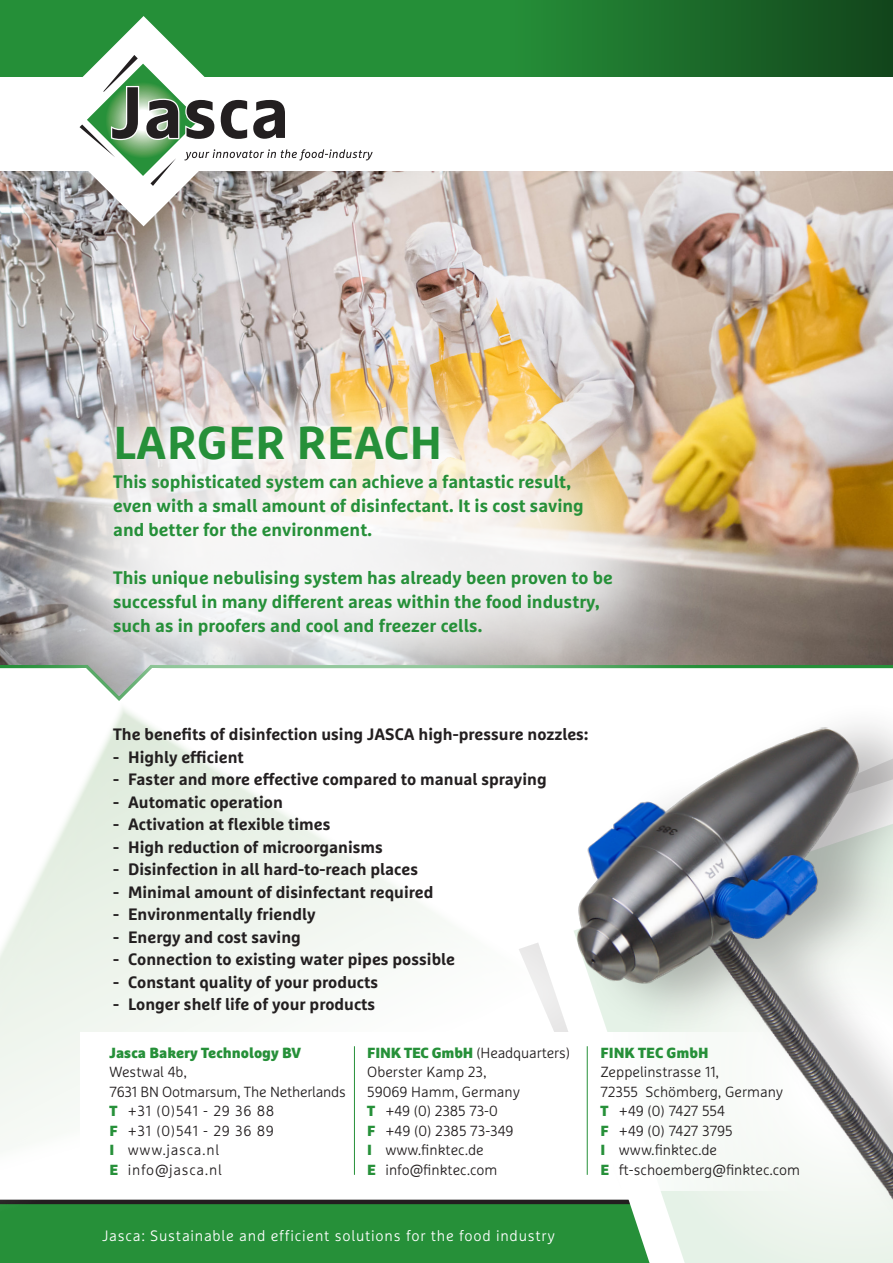
<style>
.page{position:relative;width:893px;height:1263px;background:#fff}
.page>*{position:absolute;margin:0;border:0;box-sizing:border-box;transform-origin:0 0}
.t1{font:700 46.2px "Marselis OT";letter-spacing:.01em;color:#269039}
.t2{font:700 18px/24px "Marselis OT";color:#269039}
.t3{font:700 16.5px "Marselis OT";color:#231f20}
.t4{font:300 15px "Marselis OT";letter-spacing:.05em;color:#fff}
.t5{font:300 14.7px/19.5px "Marselis OT";color:#231f20}
.t6{font:300 14.7px/19.5px "Marselis OT";letter-spacing:.05em;color:#231f20}
.t7{font:900 14.7px/19.5px "Marselis OT";color:#269039}
.s1{font-weight:300;color:#231f20}
.s2{font-weight:900;color:#269039}
</style>
<div class="page">
<img style="left:0;top:171px;width:893px;height:492px">
<svg style="left:0;top:0;width:893px;height:77px;background:#1f772f"></svg>
<svg style="left:38px;top:16px;width:335px;height:210px"></svg>
<svg style="left:736px;top:663px;width:157px;height:6px"></svg>
<div style="left:0;top:1215px;width:406px;height:48px;background:#269039"></div>
<svg style="left:0;top:767px;width:406px;height:448px;fill:#f0f6ef"></svg>
<div style="left:81px;top:1032px;width:758px;height:158px;background:#fff"></div>
<img style="left:406px;top:724px;width:487px;height:539px">
<img style="left:0;top:342px;width:736px;height:425px">
<div style="left:0;top:357px;width:725px;height:394px;background:#fff;opacity:.75"></div>
<div style="left:103px;top:412px;width:349px;height:61px;background:#fff;opacity:.75"></div>
<hr style="left:354px;top:1046px;width:1px;height:129px;background:#269039">
<hr style="left:587px;top:1046px;width:1px;height:129px;background:#269039">
<p class="t1" style="left:113px;top:413px;width:330px">LARGER REACH</p>
<p class="t2" style="left:113px;top:469px;width:472px">This sophisticated system can achieve a fantastic result, even with a small amount of disinfectant. It is cost saving and better for the environment.</p>
<p class="t2" style="left:113px;top:565px;width:501px">This unique nebulising system has already been proven to be successful in many different areas within the food industry, such as in proofers and cool and freezer cells.</p>
<p class="t3" style="left:113px;top:724px;width:477px">The benefits of disinfection using JASCA high-pressure nozzles:</p>
<p class="t3" style="left:113px;top:747px;width:132px">- Highly efficient</p>
<p class="t3" style="left:113px;top:769px;width:435px">- Faster and more effective compared to manual spraying</p>
<p class="t3" style="left:113px;top:792px;width:171px">- Automatic operation</p>
<p class="t3" style="left:113px;top:814px;width:219px">- Activation at flexible times</p>
<p class="t3" style="left:113px;top:837px;width:271px">- High reduction of microorganisms</p>
<p class="t3" style="left:113px;top:859px;width:306px">- Disinfection in all hard-to-reach places</p>
<p class="t3" style="left:113px;top:882px;width:322px">- Minimal amount of disinfectant required</p>
<p class="t3" style="left:113px;top:904px;width:204px">- Environmentally friendly</p>
<p class="t3" style="left:113px;top:927px;width:189px">- Energy and cost saving</p>
<p class="t3" style="left:113px;top:949px;width:343px">- Connection to existing water pipes possible</p>
<p class="t3" style="left:113px;top:972px;width:267px">- Constant quality of your products</p>
<p class="t3" style="left:113px;top:994px;width:264px">- Longer shelf life of your products</p>
<p class="t7" style="left:109px;top:1043px;width:193px">Jasca Bakery Technology BV<br><span class="s1">Westwal 4b,</span></p>
<p class="t5" style="left:109px;top:1082px;width:238px">7631 BN Ootmarsum, The Netherlands</p>
<p class="t6" style="left:109px;top:1101px;width:166px"><span class="s2">T</span> +31 (0)541 - 29 36 88</p>
<p class="t6" style="left:109px;top:1121px;width:166px"><span class="s2">F</span> +31 (0)541 - 29 36 89</p>
<p class="t6" style="left:109px;top:1140px;width:114px"><span class="s2">I</span> www.jasca.nl<br><span class="s2">E</span> info@jasca.nl</p>
<p class="t5" style="left:367px;top:1043px;width:204px"><span class="s2">FINK TEC GmbH</span> (Headquarters)</p>
<p class="t5" style="left:367px;top:1062px;width:154px">Oberster Kamp 23,<br>59069 Hamm, Germany</p>
<p class="t5" style="left:367px;top:1101px;width:148px"><span class="s2">T</span> +49 (0) 2385 73-0<br><span class="s2">F</span> +49 (0) 2385 73-349</p>
<p class="t5" style="left:367px;top:1140px;width:118px"><span class="s2">I</span> www.finktec.de</p>
<p class="t5" style="left:367px;top:1160px;width:132px"><span class="s2">E</span> info@finktec.com</p>
<p class="t7" style="left:601px;top:1043px;width:110px">FINK TEC GmbH</p>
<p class="t5" style="left:601px;top:1062px;width:184px">Zeppelinstrasse 11,<br>72355 Schömberg, Germany</p>
<p class="t5" style="left:601px;top:1101px;width:126px"><span class="s2">T</span> +49 (0) 7427 554</p>
<p class="t5" style="left:601px;top:1121px;width:134px"><span class="s2">F</span> +49 (0) 7427 3795</p>
<p class="t5" style="left:601px;top:1140px;width:118px"><span class="s2">I</span> www.finktec.de</p>
<p class="t5" style="left:601px;top:1160px;width:201px"><span class="s2">E</span> ft-schoemberg@finktec.com</p>
<p class="t4" style="left:102px;top:1227px;width:455px">Jasca: Sustainable and efficient solutions for the food industry</p>
</div>
